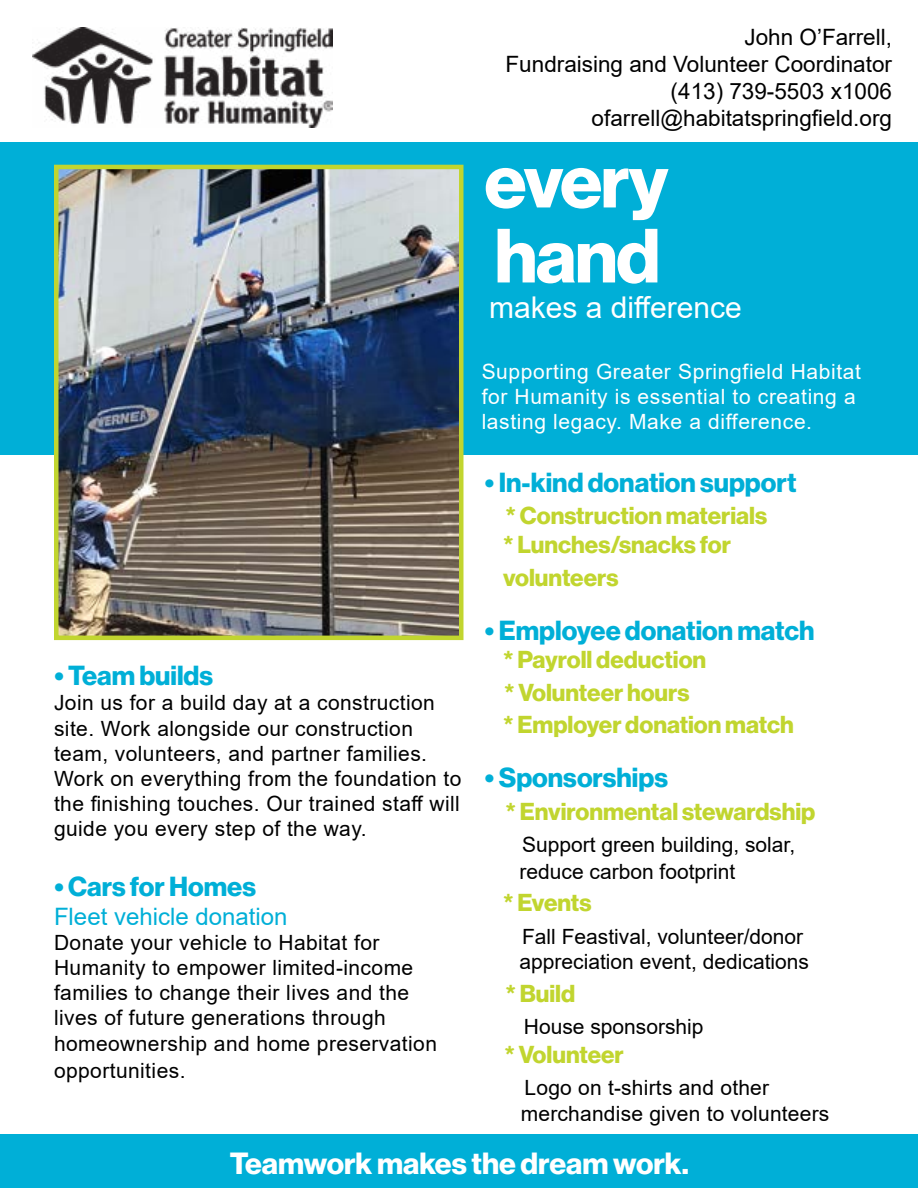
<style>
.page{position:relative;width:918px;height:1188px;background:#fff}
.page>*{position:absolute;margin:0;border:0;box-sizing:border-box;transform-origin:0 0}
.t1{font:75px/75px "N Haas Grotesk DS Pro 75 Bd";letter-spacing:-.02em;color:#fff}
.t2{font:30px "N Haas Grotesk DS Pro 75 Bd";color:#fff}
.t3{font:30px "Arial";color:#fff}
.t4{font:27px "N Haas Grotesk DS Pro 75 Bd";color:#00afd7}
.t5{font:24px/32.4px "N Haas Grotesk DS Pro 75 Bd";color:#c1d52f}
.t6{font:24px "Arial";color:#00afd7}
.t7{font:22.5px/27px "Arial";color:#000;text-align:right}
.t8{font:21px/25.2px "Arial";letter-spacing:.02em;color:#000}
.t9{font:21px/27px "Arial";color:#000}
.t10{font:21px/25.2px "Arial";letter-spacing:.03em;color:#fff}
</style>
<div class="page">
<div style="left:0;top:143px;width:918px;height:312px;background:#00afd7"></div>
<img style="left:33px;top:27px;width:300px;height:100px">
<img style="left:59px;top:170px;width:400px;height:465px">
<div style="left:54px;top:165px;width:410px;height:475px;border:4px solid #c1d52f"></div>
<div style="left:0;top:1134px;width:918px;height:54px;background:#00afd7"></div>
<p class="t7" style="left:506px;top:23px;width:388px">John O’Farrell,<br>Fundraising and Volunteer Coordinator (413) 739-5503 x1006 ofarrell@habitatspringfield.org</p>
<h1 class="t1" style="left:485px;top:145px;width:185px">every hand</h1>
<h2 class="t3" style="left:489px;top:287px;width:254px">makes a difference</h2>
<p class="t10" style="left:482px;top:359px;width:381px">Supporting Greater Springfield Habitat for Humanity is essential to creating a lasting legacy. Make a difference.</p>
<p class="t4" style="left:485px;top:467px;width:314px">• In-kind donation support</p>
<p class="t5" style="left:503px;top:502px;width:266px;line-height:28.8px">* Construction materials * Lunches/snacks for</p>
<p class="t5" style="left:503px;top:561px;width:117px">volunteers</p>
<p class="t4" style="left:485px;top:614px;width:332px">• Employee donation match</p>
<p class="t5" style="left:503px;top:644px;width:292px">* Payroll deduction<br>* Volunteer hours<br>* Employer donation match</p>
<p class="t4" style="left:485px;top:762px;width:185px">• Sponsorships</p>
<p class="t5" style="left:505px;top:795px;width:311px">* Environmental stewardship</p>
<p class="t9" style="left:520px;top:831px;width:277px">Support green building, solar, reduce carbon footprint</p>
<p class="t5" style="left:503px;top:887px;width:90px">* Events</p>
<p class="t9" style="left:520px;top:924px;width:291px;line-height:25.5px">Fall Feastival, volunteer/donor appreciation event, dedications</p>
<p class="t5" style="left:505px;top:977px;width:71px">* Build</p>
<p class="t9" style="left:524px;top:1013px;width:181px">House sponsorship</p>
<p class="t5" style="left:505px;top:1039px;width:121px">* Volunteer</p>
<p class="t8" style="left:521px;top:1075px;width:310px">Logo on t-shirts and other merchandise given to volunteers</p>
<h2 class="t2" style="left:230px;top:1146px;width:461px">Teamwork makes the dream work.</h2>
<p class="t4" style="left:54px;top:660px;width:161px">• Team builds</p>
<p class="t8" style="left:54px;top:690px;width:409px">Join us for a build day at a construction site. Work alongside our construction team, volunteers, and partner families.<br>Work on everything from the foundation to the finishing touches. Our trained staff will guide you every step of the way.</p>
<p class="t4" style="left:54px;top:871px;width:203px">• Cars for Homes</p>
<p class="t6" style="left:54px;top:900px;width:235px">Fleet vehicle donation</p>
<p class="t8" style="left:54px;top:930px;width:385px">Donate your vehicle to Habitat for Humanity to empower limited-income families to change their lives and the lives of future generations through homeownership and home preservation opportunities.</p>
</div>
